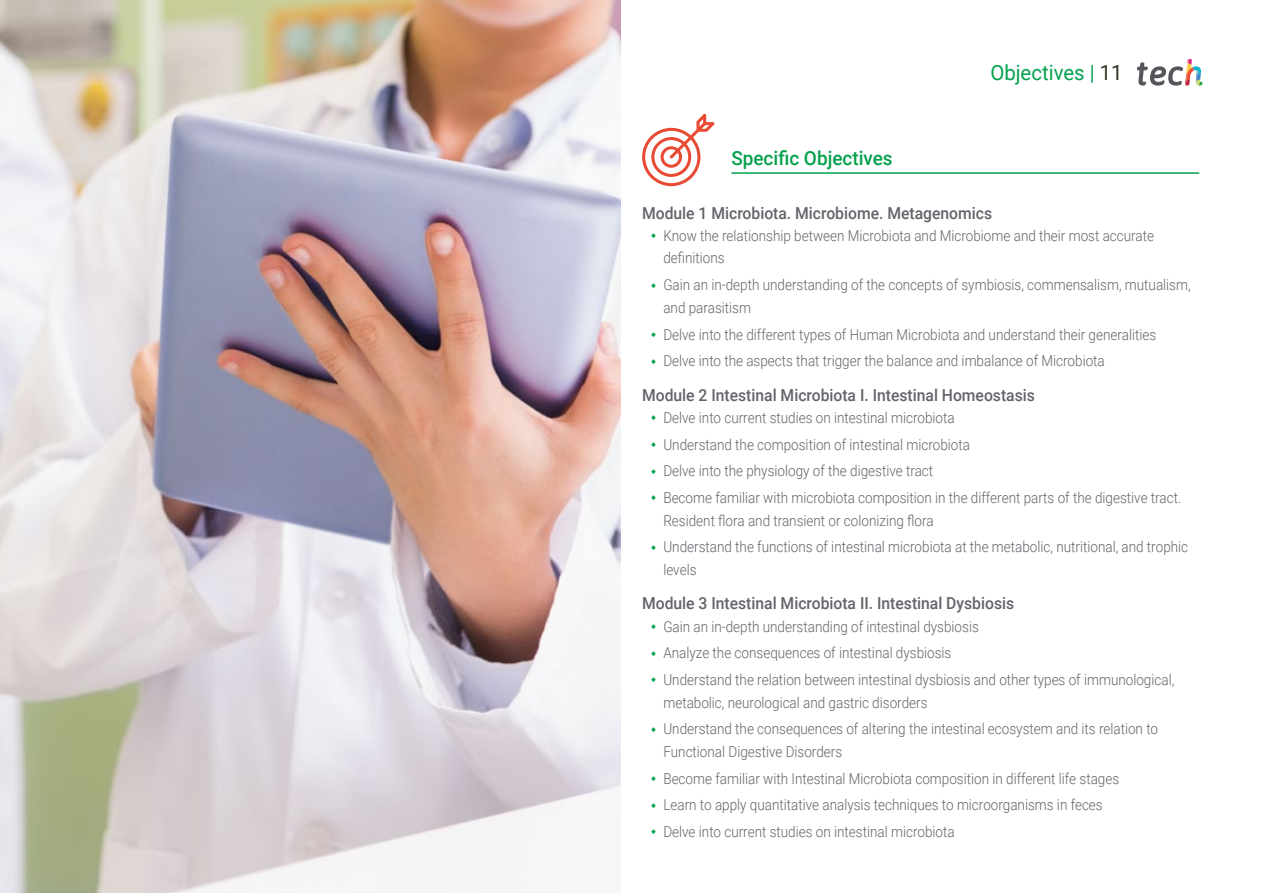
<style>
.page{position:relative;width:1263px;height:893px;background:#fff}
.page>*{position:absolute;margin:0;border:0;box-sizing:border-box;transform-origin:0 0}
.t1{font:21px "Roboto";color:#04a14d}
.t2{font:500 19.5px "Roboto";color:#04a14d}
.t3{font:500 16.5px "Roboto";color:#61646a;scale:.95 1}
.t4{font:300 15px/26.7px "Roboto";color:#61646a;scale:.9 1}
.s1{color:#00a04e}
.s2{color:#312e20}
</style>
<div class="page">
<svg style="left:642px;top:114px;width:72px;height:72px"></svg>
<hr style="left:731px;top:173px;width:468px;height:1px;background:#04a14d">
<img style="left:0;top:0;width:621px;height:893px">
<svg style="left:1137px;top:59px;width:65px;height:27px"></svg>
<h2 class="t2" style="left:731px;top:144px;width:163px">Specific Objectives</h2>
<h1 class="t1" style="left:990px;top:57px;width:134px">Objectives <span class="s1">|</span> <span class="s2">11</span></h1>
<p class="t3" style="left:642px;top:201px;width:370px">Module 1 Microbiota. Microbiome. Metagenomics</p>
<p class="t4" style="left:663px;top:224px;width:547px;line-height:22.5px">Know the relationship between Microbiota and Microbiome and their most accurate definitions</p>
<p class="t4" style="left:663px;top:273px;width:587px;line-height:22.5px">Gain an in-depth understanding of the concepts of symbiosis, commensalism, mutualism, and parasitism</p>
<p class="t4" style="left:663px;top:320px;width:549px">Delve into the different types of Human Microbiota and understand their generalities<br>Delve into the aspects that trigger the balance and imbalance of Microbiota</p>
<p class="t3" style="left:642px;top:383px;width:415px">Module 2 Intestinal Microbiota I. Intestinal Homeostasis</p>
<p class="t4" style="left:663px;top:404px;width:577px">Delve into current studies on intestinal microbiota<br>Understand the composition of intestinal microbiota<br>Delve into the physiology of the digestive tract<br>Become familiar with microbiota composition in the different parts of the digestive tract.</p>
<p class="t4" style="left:663px;top:506px;width:585px">Resident flora and transient or colonizing flora<br>Understand the functions of intestinal microbiota at the metabolic, nutritional, and trophic</p>
<p class="t4" style="left:663px;top:556px;width:38px">levels</p>
<p class="t3" style="left:642px;top:592px;width:393px">Module 3 Intestinal Microbiota II. Intestinal Dysbiosis</p>
<p class="t4" style="left:663px;top:612px;width:569px">Gain an in-depth understanding of intestinal dysbiosis<br>Analyze the consequences of intestinal dysbiosis<br>Understand the relation between intestinal dysbiosis and other types of immunological,</p>
<p class="t4" style="left:663px;top:688px;width:551px">metabolic, neurological and gastric disorders<br>Understand the consequences of altering the intestinal ecosystem and its relation to</p>
<p class="t4" style="left:663px;top:738px;width:508px">Functional Digestive Disorders<br>Become familiar with Intestinal Microbiota composition in different life stages Learn to apply quantitative analysis techniques to microorganisms in feces Delve into current studies on intestinal microbiota</p>
</div>
